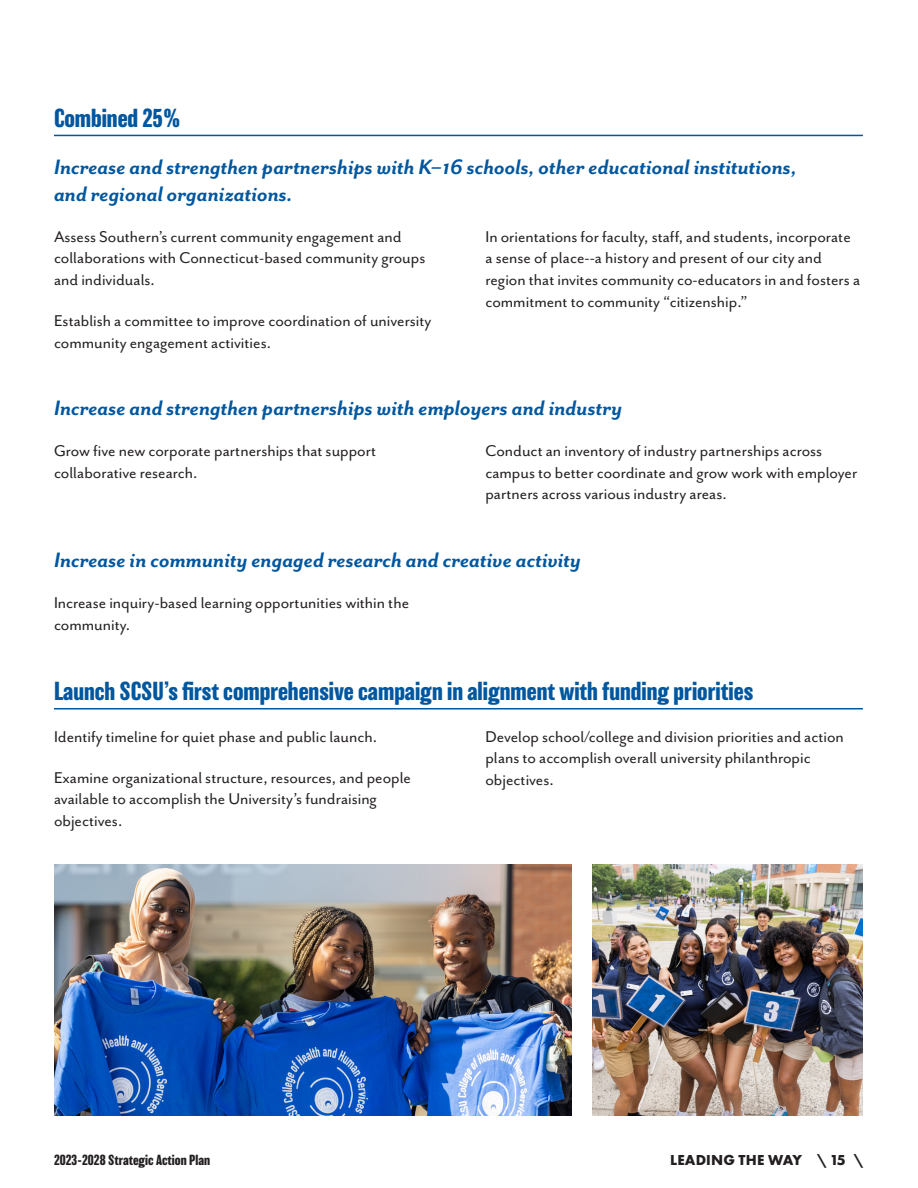
<style>
.page{position:relative;width:918px;height:1188px;background:#fff}
.page>*{position:absolute;margin:0;border:0;box-sizing:border-box;transform-origin:0 0}
.Subhead_Italic{font:italic 700 24px/27px "Mr Eaves San OT";color:#01579f}
.Subhead{font:700 24px "Balboa";color:#01579f}
.Text{font:18px/21.6px "Mr Eaves San OT";color:#231f20}
.t1{font:700 15px "Futura PT";letter-spacing:.01em;color:#231f20}
.t2{font:700 13.5px "Balboa";color:#231f20}
</style>
<div class="page">
<hr style="left:54px;top:135px;width:809px;height:1px;background:#01579f">
<hr style="left:54px;top:708px;width:809px;height:1px;background:#01579f">
<img style="left:54px;top:864px;width:518px;height:252px">
<img style="left:593px;top:864px;width:270px;height:252px">
<p class="Subhead" style="left:54px;top:105px;width:128px">Combined 25%</p>
<p class="Subhead_Italic" style="left:54px;top:153px;width:744px">Increase and strengthen partnerships with K–16 schools, other educational institutions, and regional organizations.</p>
<p class="Text" style="left:54px;top:226px;width:373px">Assess Southern’s current community engagement and collaborations with Connecticut-based community groups and individuals.</p>
<p class="Text" style="left:54px;top:310px;width:379px">Establish a committee to improve coordination of university community engagement activities.</p>
<p class="Text" style="left:485px;top:226px;width:376px">In orientations for faculty, staff, and students, incorporate a sense of place--a history and present of our city and region that invites community co-educators in and fosters a commitment to community “citizenship.”</p>
<p class="Subhead_Italic" style="left:54px;top:395px;width:570px">Increase and strengthen partnerships with employers and industry</p>
<p class="Text" style="left:54px;top:440px;width:324px">Grow five new corporate partnerships that support collaborative research.</p>
<p class="Text" style="left:485px;top:440px;width:373px">Conduct an inventory of industry partnerships across campus to better coordinate and grow work with employer partners across various industry areas.</p>
<p class="Subhead_Italic" style="left:54px;top:547px;width:529px">Increase in community engaged research and creative activity</p>
<p class="Text" style="left:54px;top:592px;width:357px">Increase inquiry-based learning opportunities within the community.</p>
<p class="Subhead" style="left:54px;top:678px;width:701px">Launch SCSU’s first comprehensive campaign in alignment with funding priorities</p>
<p class="Text" style="left:54px;top:726px;width:325px">Identify timeline for quiet phase and public launch.</p>
<p class="Text" style="left:54px;top:767px;width:359px">Examine organizational structure, resources, and people available to accomplish the University’s fundraising objectives.</p>
<p class="Text" style="left:485px;top:726px;width:360px">Develop school/college and division priorities and action plans to accomplish overall university philanthropic objectives.</p>
<p class="t2" style="left:54px;top:1152px;width:158px">2023-2028 Strategic Action Plan</p>
<p class="t1" style="left:670px;top:1151px;width:194px">LEADING THE WAY \ 15 \</p>
</div>
